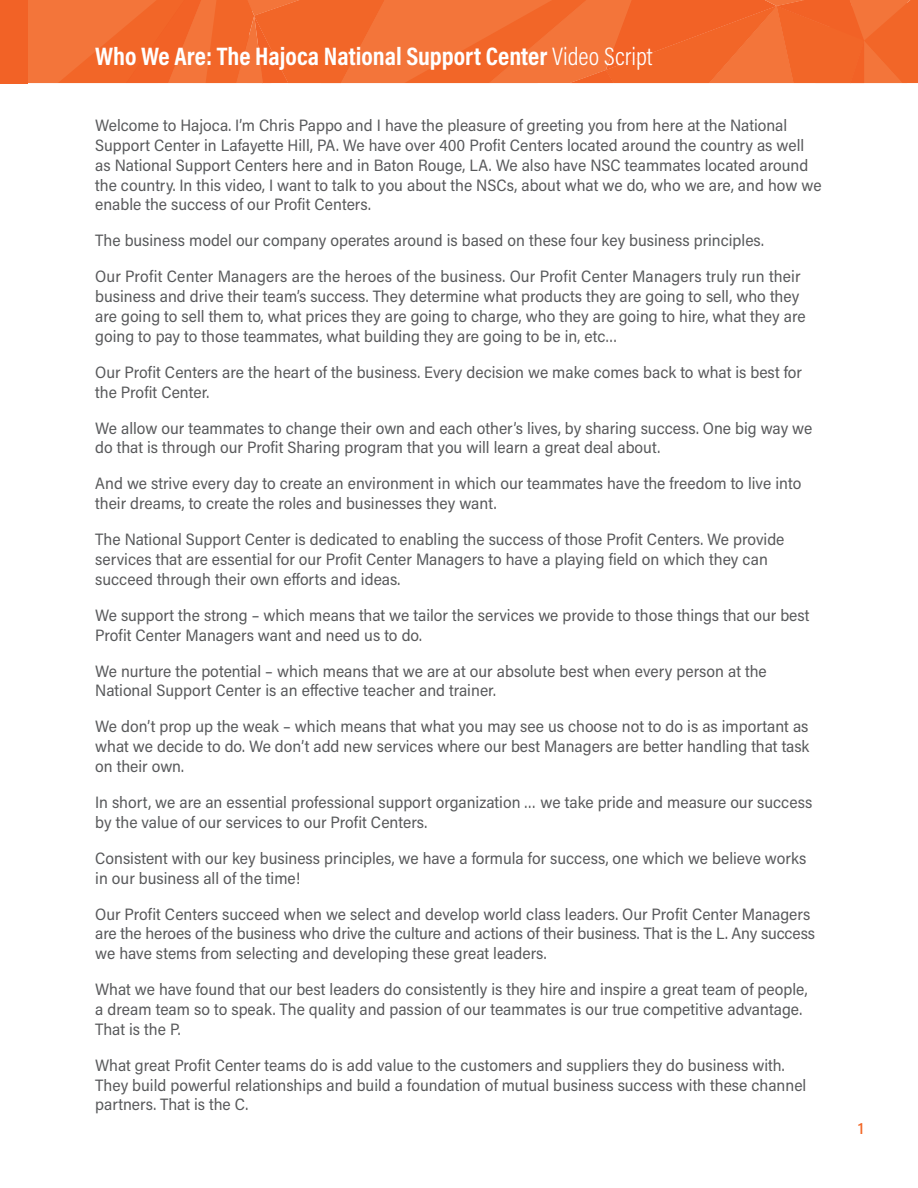
<style>
.page{position:relative;width:918px;height:1188px;background:#fff}
.page>*{position:absolute;margin:0;border:0;box-sizing:border-box;transform-origin:0 0}
.t1{font:700 25.5px "Acumin Pro Cond";color:#fff}
.t2{font:16.5px/19.8px "Acumin Pro Semi Cond";color:#58595b}
.t3{font:500 16.5px "Acumin Pro";color:#f26625}
.s1{font-weight:300}
</style>
<div class="page">
<svg style="left:0;top:0;width:918px;height:83px;background:#f26b2f"></svg>
<h1 class="t1" style="left:95px;top:40px;width:559px">Who We Are: The Hajoca National Support Center <span class="s1">Video Script</span></h1>
<p class="t2" style="left:95px;top:115px;width:728px">Welcome to Hajoca. I’m Chris Pappo and I have the pleasure of greeting you from here at the National Support Center in Lafayette Hill, PA. We have over 400 Profit Centers located around the country as well as National Support Centers here and in Baton Rouge, LA. We also have NSC teammates located around the country. In this video, I want to talk to you about the NSCs, about what we do, who we are, and how we enable the success of our Profit Centers.</p>
<p class="t2" style="left:95px;top:222px;width:707px;line-height:36px">The business model our company operates around is based on these four key business principles.<br>Our Profit Center Managers are the heroes of the business. Our Profit Center Managers truly run their</p>
<p class="t2" style="left:95px;top:286px;width:712px">business and drive their team’s success. They determine what products they are going to sell, who they are going to sell them to, what prices they are going to charge, who they are going to hire, what they are going to pay to those teammates, what building they are going to be in, etc…</p>
<p class="t2" style="left:95px;top:362px;width:708px">Our Profit Centers are the heart of the business. Every decision we make comes back to what is best for the Profit Center.</p>
<p class="t2" style="left:95px;top:417px;width:719px">We allow our teammates to change their own and each other’s lives, by sharing success. One big way we do that is through our Profit Sharing program that you will learn a great deal about.</p>
<p class="t2" style="left:95px;top:473px;width:708px">And we strive every day to create an environment in which our teammates have the freedom to live into their dreams, to create the roles and businesses they want.</p>
<p class="t2" style="left:95px;top:529px;width:691px">The National Support Center is dedicated to enabling the success of those Profit Centers. We provide services that are essential for our Profit Center Managers to have a playing field on which they can succeed through their own efforts and ideas.</p>
<p class="t2" style="left:95px;top:605px;width:716px">We support the strong – which means that we tailor the services we provide to those things that our best<br>Profit Center Managers want and need us to do.</p>
<p class="t2" style="left:95px;top:660px;width:673px">We nurture the potential – which means that we are at our absolute best when every person at the<br>National Support Center is an effective teacher and trainer.</p>
<p class="t2" style="left:95px;top:716px;width:716px;text-align:justify">We don’t prop up the weak – which means that what you may see us choose not to do is as important as what we decide to do. We don’t add new services where our best Managers are better handling that task on their own.</p>
<p class="t2" style="left:95px;top:792px;width:719px">In short, we are an essential professional support organization … we take pride and measure our success by the value of our services to our Profit Centers.</p>
<p class="t2" style="left:95px;top:848px;width:713px">Consistent with our key business principles, we have a formula for success, one which we believe works in our business all of the time!</p>
<p class="t2" style="left:95px;top:903px;width:721px">Our Profit Centers succeed when we select and develop world class leaders. Our Profit Center Managers are the heroes of the business who drive the culture and actions of their business. That is the L. Any success we have stems from selecting and developing these great leaders.</p>
<p class="t2" style="left:95px;top:979px;width:714px">What we have found that our best leaders do consistently is they hire and inspire a great team of people, a dream team so to speak. The quality and passion of our teammates is our true competitive advantage.<br>That is the P.</p>
<p class="t2" style="left:95px;top:1055px;width:713px">What great Profit Center teams do is add value to the customers and suppliers they do business with.<br>They build powerful relationships and build a foundation of mutual business success with these channel partners. That is the C.</p>
<p class="t3" style="left:858px;top:1117px;width:8px">1</p>
</div>
